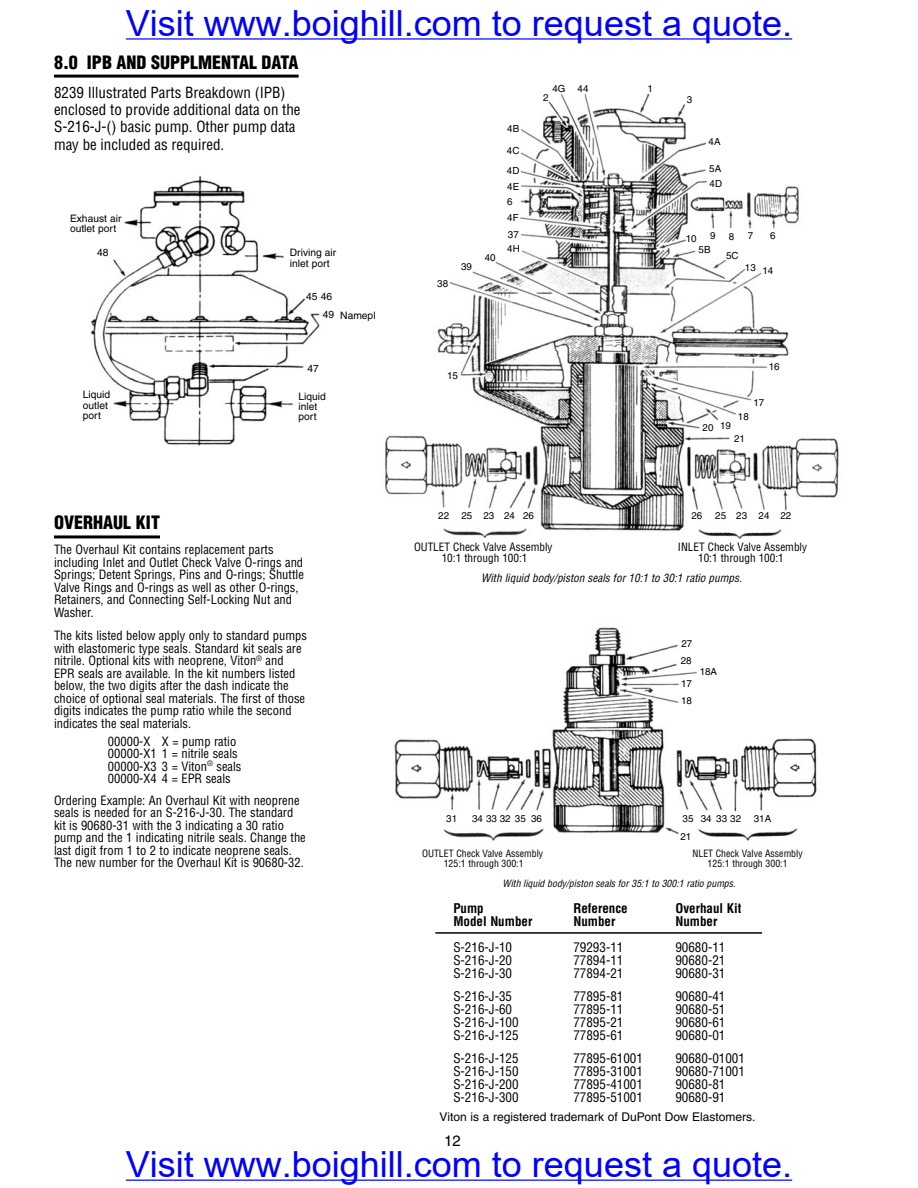
<style>
.page{position:relative;width:918px;height:1188px;background:#fff}
.page>*{position:absolute;margin:0;border:0;box-sizing:border-box;transform-origin:0 0}
.t1{font:36px "Arial";color:#00f}
.t2{font:900 condensed 18px "Helvetica";color:#000}
.t3{font:condensed 15px/17.2px "Helvetica";color:#000}
.t4{font:15px "Helvetica";color:#000}
.t5{font:condensed 13.05px "Helvetica";color:#000}
.t6{font:700 condensed 13.05px "Helvetica";color:#000}
.t7{font:condensed 12.6px/12.6px "Helvetica";color:#000}
.t8{font:12px "Helvetica";color:#000}
.t9{font:condensed 11.25px "Helvetica";color:#000}
.t10{font:italic condensed 11.25px "Helvetica";color:#000}
.t11{font:10.2px/10.2px "Helvetica";color:#000}
.t12{font:9.75px/14.7px "Helvetica";color:#000}
.t13{font:condensed 9.75px "Helvetica";color:#000}
.t14{font:italic condensed 9.75px "Helvetica";color:#000}
</style>
<div class="page">
<hr style="left:54px;top:75px;width:245px;height:3px;background:#000">
<hr style="left:54px;top:535px;width:106px;height:3px;background:#000">
<hr style="left:435px;top:932px;width:327px;height:2px;background:#000">
<img style="left:90px;top:175px;width:230px;height:271px">
<img style="left:394px;top:627px;width:423px;height:214px">
<img style="left:385px;top:95px;width:454px;height:444px">
<div style="left:507px;top:124px;width:14px;height:13px;background:#fff"></div>
<div style="left:686px;top:234px;width:13px;height:13px;background:#fff"></div>
<div style="left:696px;top:245px;width:15px;height:13px;background:#fff"></div>
<div style="left:507px;top:146px;width:14px;height:13px;background:#fff"></div>
<div style="left:507px;top:166px;width:14px;height:13px;background:#fff"></div>
<div style="left:507px;top:182px;width:14px;height:13px;background:#fff"></div>
<div style="left:507px;top:245px;width:15px;height:12px;background:#fff"></div>
<hr style="left:126px;top:38px;width:666px;height:2px;background:#00f">
<hr style="left:126px;top:1180px;width:666px;height:1px;background:#00f">
<h1 class="t1" style="left:126px;top:-2px;width:668px">Visit www.boighill.com to request a quote.</h1>
<h2 class="t2" style="left:54px;top:51px;width:246px">8.0 IPB AND SUPPLMENTAL DATA</h2>
<p class="t3" style="left:54px;top:84px;width:248px">8239 Illustrated Parts Breakdown (IPB) enclosed to provide additional data on the S-216-J-() basic pump. Other pump data may be included as required.</p>
<p class="t11" style="left:70px;top:213px;width:53px">Exhaust air outlet port</p>
<p class="t11" style="left:97px;top:248px;width:13px">48</p>
<p class="t11" style="left:83px;top:390px;width:29px">Liquid outlet port</p>
<p class="t11" style="left:290px;top:248px;width:48px">Driving air inlet port</p>
<p class="t11" style="left:323px;top:286px;width:69px;line-height:19px;text-indent:-16px">45 46<br>49 Nameplate</p>
<p class="t11" style="left:307px;top:363px;width:13px">47</p>
<p class="t11" style="left:299px;top:391px;width:29px">Liquid inlet port</p>
<p class="t12" style="left:437px;top:276px;width:12px">38</p>
<p class="t12" style="left:461px;top:259px;width:12px">39</p>
<p class="t12" style="left:485px;top:251px;width:12px">40</p>
<p class="t12" style="left:507px;top:121px;width:13px">4B</p>
<p class="t12" style="left:507px;top:140px;width:14px;line-height:20.2px">4C<br>4D</p>
<p class="t12" style="left:507px;top:179px;width:13px">4E<br>6</p>
<p class="t12" style="left:507px;top:209px;width:13px;line-height:16.8px">4F<br>37</p>
<p class="t12" style="left:507px;top:242px;width:14px">4H</p>
<p class="t12" style="left:552px;top:81px;width:38px">4G 44</p>
<p class="t12" style="left:648px;top:81px;width:7px">1</p>
<p class="t12" style="left:543px;top:90px;width:7px">2</p>
<p class="t12" style="left:447px;top:369px;width:12px">15</p>
<p class="t12" style="left:687px;top:92px;width:7px">3</p>
<p class="t12" style="left:709px;top:134px;width:13px">4A</p>
<p class="t12" style="left:709px;top:161px;width:14px">5A<br>4D</p>
<p class="t12" style="left:748px;top:228px;width:7px">7</p>
<p class="t12" style="left:686px;top:231px;width:12px">10</p>
<p class="t12" style="left:710px;top:229px;width:7px">9</p>
<p class="t12" style="left:729px;top:229px;width:7px">8</p>
<p class="t12" style="left:699px;top:242px;width:13px">5B</p>
<p class="t12" style="left:770px;top:229px;width:7px">6</p>
<p class="t12" style="left:762px;top:264px;width:12px">14</p>
<p class="t12" style="left:726px;top:248px;width:14px">5C</p>
<p class="t12" style="left:745px;top:260px;width:12px">13</p>
<p class="t12" style="left:769px;top:359px;width:12px">16</p>
<p class="t12" style="left:703px;top:419px;width:30px">20 19</p>
<p class="t12" style="left:753px;top:395px;width:12px">17</p>
<p class="t12" style="left:738px;top:410px;width:12px">18</p>
<p class="t12" style="left:734px;top:431px;width:12px">21</p>
<h2 class="t2" style="left:54px;top:512px;width:108px">OVERHAUL KIT</h2>
<p class="t7" style="left:54px;top:543px;width:251px">The Overhaul Kit contains replacement parts including Inlet and Outlet Check Valve O-rings and Springs; Detent Springs, Pins and O-rings; Shuttle Valve Rings and O-rings as well as other O-rings, Retainers, and Connecting Self-Locking Nut and Washer.</p>
<p class="t7" style="left:54px;top:629px;width:254px">The kits listed below apply only to standard pumps with elastomeric type seals. Standard kit seals are nitrile. Optional kits with neoprene, Viton<sup>®</sup> and EPR seals are available. In the kit numbers listed below, the two digits after the dash indicate the choice of optional seal materials. The first of those digits indicates the pump ratio while the second indicates the seal materials.</p>
<p class="t7" style="left:108px;top:735px;width:135px">00000-X X = pump ratio<br>00000-X1 1 = nitrile seals<br>00000-X3 3 = Viton<sup>®</sup> seals<br>00000-X4 4 = EPR seals</p>
<p class="t7" style="left:54px;top:794px;width:253px">Ordering Example: An Overhaul Kit with neoprene seals is needed for an S-216-J-30. The standard kit is 90680-31 with the 3 indicating a 30 ratio pump and the 1 indicating nitrile seals. Change the last digit from 1 to 2 to indicate neoprene seals.<br>The new number for the Overhaul Kit is 90680-32.</p>
<p class="t12" style="left:438px;top:508px;width:97px">22 25 23 24 26</p>
<p class="t12" style="left:691px;top:508px;width:12px">26</p>
<p class="t12" style="left:715px;top:508px;width:78px">25 23 24 22</p>
<p class="t9" style="left:414px;top:540px;width:140px">OUTLET Check Valve Assembly</p>
<p class="t9" style="left:678px;top:540px;width:131px">INLET Check Valve Assembly</p>
<p class="t9" style="left:442px;top:551px;width:87px">10:1 through 100:1</p>
<p class="t9" style="left:698px;top:551px;width:87px">10:1 through 100:1</p>
<p class="t10" style="left:481px;top:571px;width:262px">With liquid body/piston seals for 10:1 to 30:1 ratio pumps.</p>
<p class="t12" style="left:681px;top:635px;width:13px;line-height:17.5px">27<br>28</p>
<p class="t12" style="left:681px;top:674px;width:12px;line-height:17.7px">17<br>18</p>
<p class="t12" style="left:700px;top:664px;width:19px">18A</p>
<p class="t12" style="left:446px;top:811px;width:12px">31</p>
<p class="t12" style="left:472px;top:811px;width:71px">34 33 32 35 36</p>
<p class="t12" style="left:683px;top:811px;width:60px">35 34 33 32</p>
<p class="t12" style="left:754px;top:811px;width:19px">31A</p>
<p class="t12" style="left:681px;top:829px;width:12px">21</p>
<p class="t13" style="left:422px;top:848px;width:123px">OUTLET Check Valve Assembly</p>
<p class="t13" style="left:692px;top:848px;width:112px">NLET Check Valve Assembly</p>
<p class="t13" style="left:444px;top:857px;width:82px">125:1 through 300:1</p>
<p class="t13" style="left:708px;top:857px;width:82px">125:1 through 300:1</p>
<p class="t14" style="left:503px;top:877px;width:235px">With liquid body/piston seals for 35:1 to 300:1 ratio pumps.</p>
<p class="t6" style="left:453px;top:900px;width:32px">Pump</p>
<p class="t6" style="left:573px;top:900px;width:56px">Reference</p>
<p class="t6" style="left:675px;top:900px;width:67px">Overhaul Kit</p>
<p class="t6" style="left:453px;top:913px;width:81px">Model Number</p>
<p class="t6" style="left:573px;top:913px;width:44px">Number</p>
<p class="t6" style="left:675px;top:913px;width:44px">Number</p>
<p class="t5" style="left:453px;top:939px;width:60px">S-216-J-10</p>
<p class="t5" style="left:573px;top:939px;width:52px">79293-11</p>
<p class="t5" style="left:675px;top:939px;width:52px">90680-11</p>
<p class="t5" style="left:453px;top:952px;width:60px">S-216-J-20</p>
<p class="t5" style="left:573px;top:952px;width:52px">77894-11</p>
<p class="t5" style="left:675px;top:952px;width:52px">90680-21</p>
<p class="t5" style="left:453px;top:965px;width:60px">S-216-J-30</p>
<p class="t5" style="left:573px;top:965px;width:52px">77894-21</p>
<p class="t5" style="left:675px;top:965px;width:52px">90680-31</p>
<p class="t5" style="left:453px;top:988px;width:60px">S-216-J-35</p>
<p class="t5" style="left:573px;top:988px;width:52px">77895-81</p>
<p class="t5" style="left:675px;top:988px;width:52px">90680-41</p>
<p class="t5" style="left:453px;top:1001px;width:60px">S-216-J-60</p>
<p class="t5" style="left:573px;top:1001px;width:52px">77895-11</p>
<p class="t5" style="left:675px;top:1001px;width:52px">90680-51</p>
<p class="t5" style="left:453px;top:1014px;width:67px">S-216-J-100</p>
<p class="t5" style="left:573px;top:1014px;width:52px">77895-21</p>
<p class="t5" style="left:675px;top:1014px;width:52px">90680-61</p>
<p class="t5" style="left:453px;top:1028px;width:67px">S-216-J-125</p>
<p class="t5" style="left:573px;top:1028px;width:52px">77895-61</p>
<p class="t5" style="left:675px;top:1028px;width:52px">90680-01</p>
<p class="t5" style="left:453px;top:1050px;width:67px">S-216-J-125</p>
<p class="t5" style="left:573px;top:1050px;width:71px">77895-61001</p>
<p class="t5" style="left:675px;top:1050px;width:71px">90680-01001</p>
<p class="t5" style="left:453px;top:1063px;width:67px">S-216-J-150</p>
<p class="t5" style="left:573px;top:1063px;width:71px">77895-31001</p>
<p class="t5" style="left:675px;top:1063px;width:71px">90680-71001</p>
<p class="t5" style="left:453px;top:1076px;width:67px">S-216-J-200</p>
<p class="t5" style="left:573px;top:1076px;width:71px">77895-41001</p>
<p class="t5" style="left:675px;top:1076px;width:52px">90680-81</p>
<p class="t5" style="left:453px;top:1090px;width:67px">S-216-J-300</p>
<p class="t5" style="left:573px;top:1090px;width:71px">77895-51001</p>
<p class="t5" style="left:675px;top:1090px;width:52px">90680-91</p>
<p class="t8" style="left:440px;top:1110px;width:317px">Viton is a registered trademark of DuPont Dow Elastomers.</p>
<p class="t4" style="left:444px;top:1132px;width:18px">12</p>
<h1 class="t1" style="left:126px;top:1139px;width:668px">Visit www.boighill.com to request a quote.</h1>
</div>
